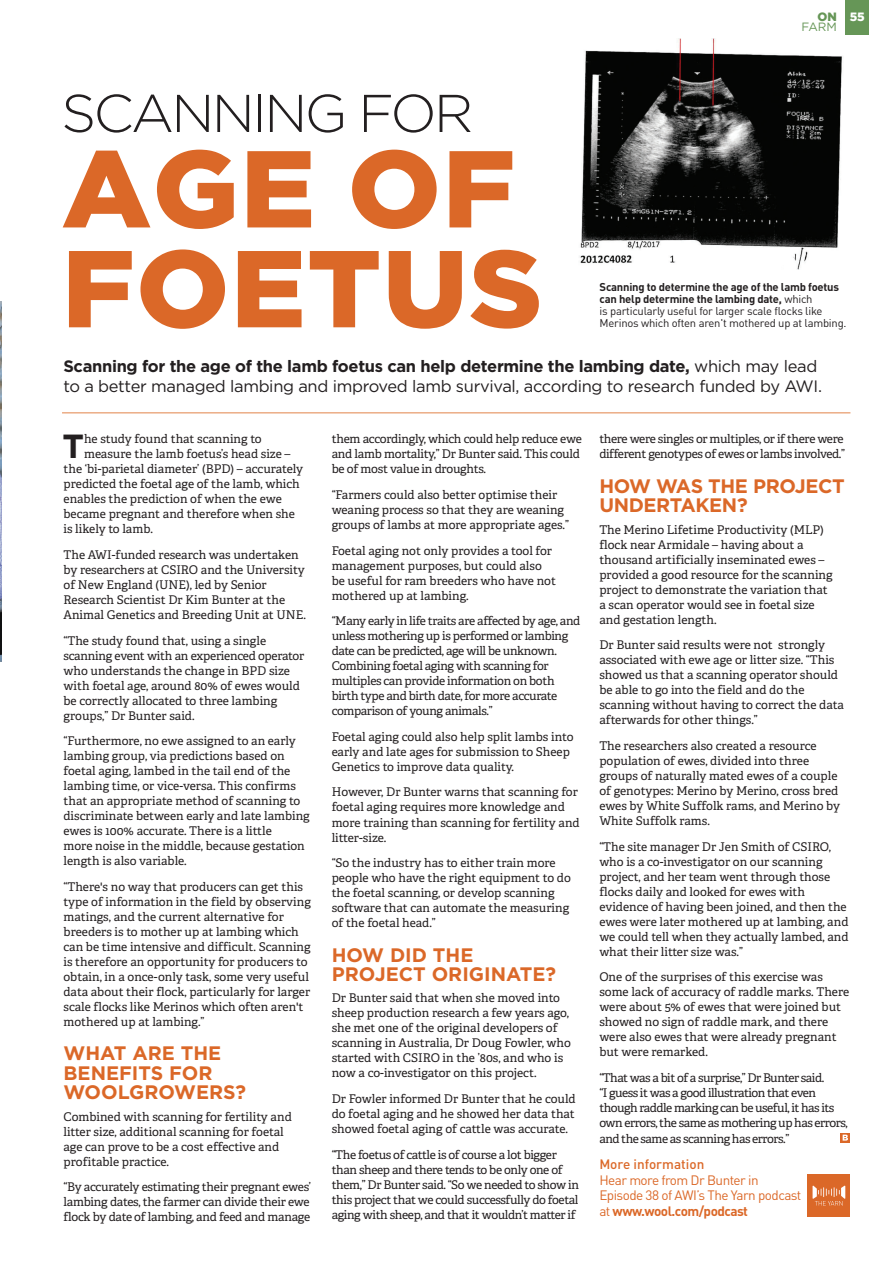
<style>
.page{position:relative;width:893px;height:1263px;background:#fff}
.page>*{position:absolute;margin:0;border:0;box-sizing:border-box;transform-origin:0 0}
.H1_Gotham_Black{font:900 109.05px/99.9px "Gotham";letter-spacing:.015em;color:#db6828}
.H1_Gotham_Black-2{font:300 53.1px "Gotham";letter-spacing:-.05em;color:#231f20}
.Body_First_Paragragh{font:700 33.45px "Gotham";color:#231f20}
.H4_Sub_Heading{font:700 19.5px/19.5px "Gotham";color:#db6828}
.H4_Sub_Heading-2{font:700 19.5px/19.5px "Gotham";letter-spacing:-.02em;color:#db6828}
.H3_Introduction{font:16.5px/19.5px "Gotham";letter-spacing:-.02em;color:#231f20}
.More_Info_Body{font:13.5px/15.8px "DINOT";letter-spacing:-.04em;color:#db6828}
.H6_More_Info{font:500 13.5px "DINOT";color:#db6828}
.Body{font:12px/15px "Adelle";color:#231f20}
.Body-2{font:12px/15px "Adelle";letter-spacing:-.03em;color:#231f20}
.Body_First_Paragragh-2{font:12px "Adelle";color:#231f20}
.Body-3{font:12px/15.1px "Adelle";letter-spacing:-.04em;color:#231f20}
.Body-4{font:12px/15px "Adelle";letter-spacing:-.02em;color:#231f20}
.t1{font:12px "Gotham";color:#669657}
.t2{font:900 12px "Gotham";color:#669657}
.t3{font:900 12px "Gotham";color:#fff}
.Caption_LHS{font:11.25px/12px "DINOT";letter-spacing:-.02em;color:#231f20}
.s1{font-weight:700}
</style>
<div class="page">
<hr style="left:62px;top:412px;width:788px;height:1px;background:#e28449">
<img style="left:579px;top:38px;width:264px;height:232px">
<svg style="left:840px;top:1133px;width:10px;height:9px"></svg>
<svg style="left:843px;top:1134px;width:5px;height:6px"></svg>
<div style="left:808px;top:1174px;width:42px;height:43px;background:#db6828"></div>
<svg style="left:813px;top:1185px;width:32px;height:20px"></svg>
<img style="left:0;top:301px;width:1px;height:361px">
<div style="left:845px;top:0;width:24px;height:34px;background:#669657"></div>
<p class="t2" style="left:817px;top:10px;width:21px">ON</p>
<p class="t1" style="left:802px;top:19px;width:37px">FARM</p>
<p class="t3" style="left:850px;top:10px;width:17px">55</p>
<p class="H1_Gotham_Black-2" style="left:61px;top:80px;width:414px">SCANNING FOR</p>
<p class="H1_Gotham_Black" style="left:62px;top:136px;width:482px">AGE OF<br>FOETUS</p>
<p class="H3_Introduction" style="left:63px;top:356px;width:760px"><span class="s1">Scanning for the age of the lamb foetus can help determine the lambing date,</span> which may lead to a better managed lambing and improved lamb survival, according to research funded by AWI.</p>
<p class="Caption_LHS" style="left:600px;top:281px;width:248px"><span class="s1">Scanning to determine the age of the lamb foetus can help determine the lambing date,</span> which<br>is particularly useful for larger scale flocks like Merinos which often aren't mothered up at lambing.</p>
<p class="Body_First_Paragragh" style="left:62px;top:424px;width:23px">T</p>
<p class="Body_First_Paragragh-2" style="left:84px;top:430px;width:179px">he study found that scanning to</p>
<p class="Body_First_Paragragh-2" style="left:84px;top:445px;width:208px">measure the lamb foetus’s head size –</p>
<p class="Body_First_Paragragh-2" style="left:64px;top:460px;width:241px">the ‘bi-parietal diameter’ (BPD) – accurately</p>
<p class="Body_First_Paragragh-2" style="left:64px;top:475px;width:238px">predicted the foetal age of the lamb, which</p>
<p class="Body_First_Paragragh-2" style="left:64px;top:490px;width:220px">enables the prediction of when the ewe</p>
<p class="Body_First_Paragragh-2" style="left:64px;top:505px;width:233px">became pregnant and therefore when she</p>
<p class="Body_First_Paragragh-2" style="left:64px;top:520px;width:91px">is likely to lamb.</p>
<p class="Body" style="left:64px;top:547px;width:244px">The AWI-funded research was undertaken by researchers at CSIRO and the University of New England (UNE), led by Senior Research Scientist Dr Kim Bunter at the Animal Genetics and Breeding Unit at UNE.</p>
<p class="Body" style="left:64px;top:632px;width:242px">“The study found that, using a single scanning event with an experienced operator who understands the change in BPD size with foetal age, around 80% of ewes would be correctly allocated to three lambing groups,” Dr Bunter said.</p>
<p class="Body" style="left:64px;top:733px;width:248px">“Furthermore, no ewe assigned to an early lambing group, via predictions based on foetal aging, lambed in the tail end of the lambing time, or vice-versa. This confirms that an appropriate method of scanning to discriminate between early and late lambing ewes is 100% accurate. There is a little<br>more noise in the middle, because gestation length is also variable.</p>
<p class="Body" style="left:64px;top:879px;width:249px">“There's no way that producers can get this type of information in the field by observing matings, and the current alternative for breeders is to mother up at lambing which can be time intensive and difficult. Scanning is therefore an opportunity for producers to obtain, in a once-only task, some very useful data about their flock, particularly for larger scale flocks like Merinos which often aren't mothered up at lambing.”</p>
<p class="H4_Sub_Heading" style="left:64px;top:1043px;width:184px">WHAT ARE THE<br>BENEFITS FOR<br>WOOLGROWERS?</p>
<p class="Body" style="left:64px;top:1108px;width:230px">Combined with scanning for fertility and litter size, additional scanning for foetal age can prove to be a cost effective and profitable practice.</p>
<p class="Body" style="left:64px;top:1179px;width:249px;text-align:justify">“By accurately estimating their pregnant ewes’ lambing dates, the farmer can divide their ewe flock by date of lambing, and feed and manage</p>
<p class="Body-4" style="left:332px;top:431px;width:252px">them accordingly, which could help reduce ewe and lamb mortality,” Dr Bunter said. This could be of most value in droughts.</p>
<p class="Body" style="left:332px;top:487px;width:239px">“Farmers could also better optimise their weaning process so that they are weaning groups of lambs at more appropriate ages.”</p>
<p class="Body" style="left:332px;top:542px;width:226px">Foetal aging not only provides a tool for management purposes, but could also be useful for ram breeders who have not mothered up at lambing.</p>
<p class="Body-2" style="left:332px;top:613px;width:250px">“Many early in life traits are affected by age, and unless mothering up is performed or lambing date can be predicted, age will be unknown.<br>Combining foetal aging with scanning for multiples can provide information on both birth type and birth date, for more accurate comparison of young animals.”</p>
<p class="Body" style="left:332px;top:729px;width:243px">Foetal aging could also help split lambs into early and late ages for submission to Sheep<br>Genetics to improve data quality.</p>
<p class="Body" style="left:332px;top:784px;width:250px">However, Dr Bunter warns that scanning for foetal aging requires more knowledge and more training than scanning for fertility and litter-size.</p>
<p class="Body" style="left:332px;top:855px;width:241px">“So the industry has to either train more people who have the right equipment to do the foetal scanning, or develop scanning software that can automate the measuring of the foetal head.”</p>
<p class="H4_Sub_Heading" style="left:332px;top:945px;width:226px">HOW DID THE<br>PROJECT ORIGINATE?</p>
<p class="Body" style="left:332px;top:990px;width:241px">Dr Bunter said that when she moved into sheep production research a few years ago, she met one of the original developers of scanning in Australia, Dr Doug Fowler, who started with CSIRO in the ’80s, and who is now a co-investigator on this project.</p>
<p class="Body" style="left:332px;top:1091px;width:246px;text-align:justify">Dr Fowler informed Dr Bunter that he could do foetal aging and he showed her data that showed foetal aging of cattle was accurate.</p>
<p class="Body-2" style="left:332px;top:1146px;width:249px">“The foetus of cattle is of course a lot bigger than sheep and there tends to be only one of them,” Dr Bunter said. “So we needed to show in this project that we could successfully do foetal aging with sheep, and that it wouldn’t matter if</p>
<p class="Body-2" style="left:599px;top:431px;width:247px">there were singles or multiples, or if there were different genotypes of ewes or lambs involved.”</p>
<p class="H4_Sub_Heading-2" style="left:599px;top:476px;width:247px">HOW WAS THE PROJECT<br>UNDERTAKEN?</p>
<p class="Body" style="left:599px;top:521px;width:235px">The Merino Lifetime Productivity (MLP) flock near Armidale – having about a thousand artificially inseminated ewes – provided a good resource for the scanning project to demonstrate the variation that a scan operator would see in foetal size and gestation length.</p>
<p class="Body" style="left:599px;top:637px;width:246px">Dr Bunter said results were not strongly associated with ewe age or litter size. “This showed us that a scanning operator should be able to go into the field and do the scanning without having to correct the data afterwards for other things.”</p>
<p class="Body" style="left:599px;top:738px;width:242px">The researchers also created a resource population of ewes, divided into three groups of naturally mated ewes of a couple of genotypes: Merino by Merino, cross bred ewes by White Suffolk rams, and Merino by White Suffolk rams.</p>
<p class="Body" style="left:599px;top:838px;width:251px">“The site manager Dr Jen Smith of CSIRO, who is a co-investigator on our scanning project, and her team went through those flocks daily and looked for ewes with evidence of having been joined, and then the ewes were later mothered up at lambing, and we could tell when they actually lambed, and what their litter size was.”</p>
<p class="Body" style="left:599px;top:969px;width:251px">One of the surprises of this exercise was some lack of accuracy of raddle marks. There were about 5% of ewes that were joined but showed no sign of raddle mark, and there were also ewes that were already pregnant but were remarked.</p>
<p class="Body-3" style="left:599px;top:1069px;width:250px">“That was a bit of a surprise,” Dr Bunter said.<br>“I guess it was a good illustration that even though raddle marking can be useful, it has its own errors, the same as mothering up has errors, and the same as scanning has errors.”</p>
<p class="H6_More_Info" style="left:599px;top:1155px;width:106px">More information</p>
<p class="More_Info_Body" style="left:599px;top:1172px;width:204px">Hear more from Dr Bunter in<br>Episode 38 of AWI’s The Yarn podcast at <span class="s1">www.wool.com/podcast</span></p>
</div>
